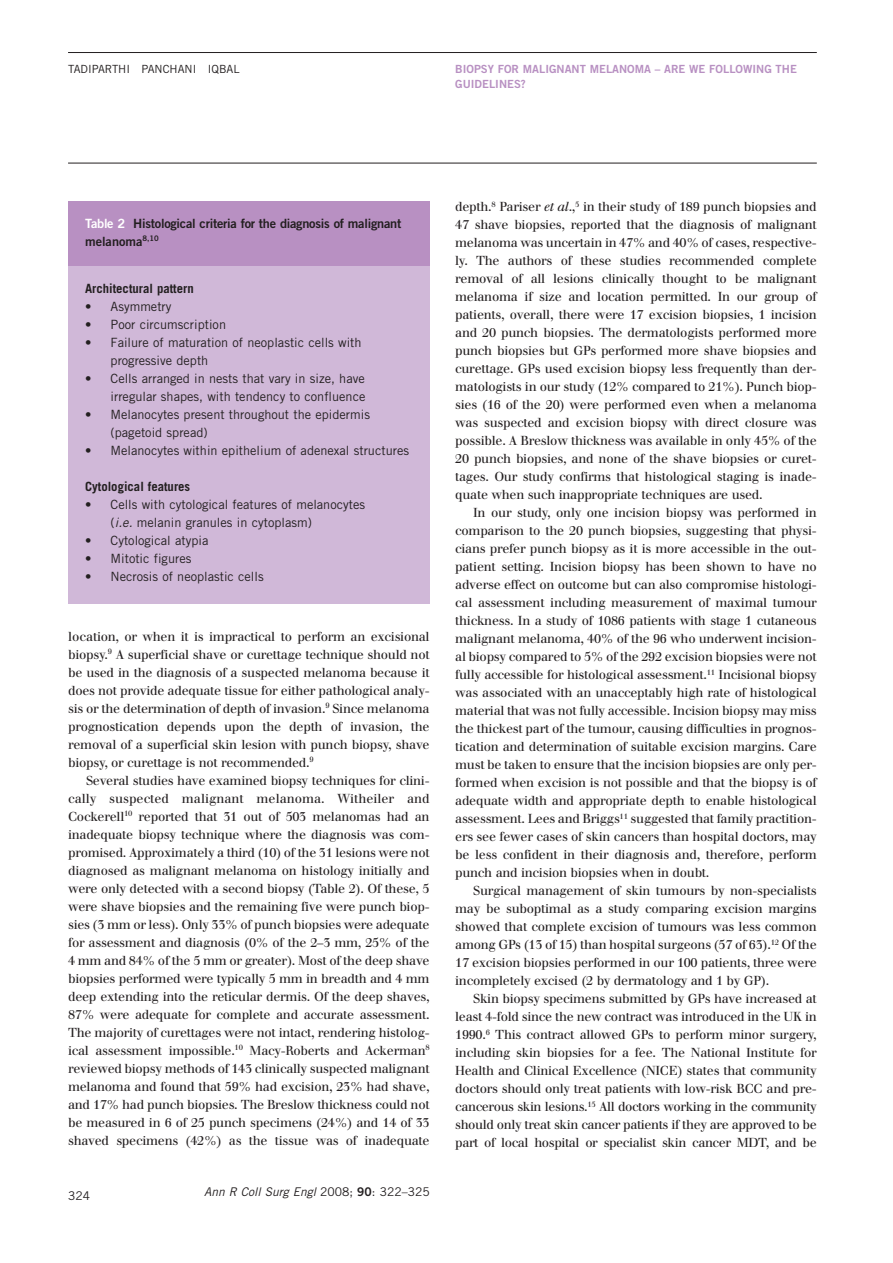
<style>
.page{position:relative;width:893px;height:1263px;background:#fff}
.page>*{position:absolute;margin:0;border:0;box-sizing:border-box;transform-origin:0 0}
.t1{font:12.75px/18px "Walbaum Roman OV JEDTTA";letter-spacing:-.02em;color:#231f20;text-align:justify}
.t2{font:12.75px/18px "Trade Gothic OV HEDTTA";color:#231f20}
.t3{font:12.75px/18px "Trade Gothic Bold Two OV IEDTTA";letter-spacing:-.02em;color:#231f20}
.t4{font:12.75px "Trade Gothic Bold OV MEDTTA";color:#231f20}
.t5{font:12px "Trade Gothic Oblique OV GEDTTA";color:#231f20}
.t6{font:12px "Trade Gothic OV HEDTTA";color:#231f20}
.t7{font:11.25px/15px "Trade Gothic Bold Two OV IEDTTA";color:#b890c2}
.t8{font:11.25px "Trade Gothic OV HEDTTA";color:#231f20}
.s1{color:#fff}
.s2{font-family:"Trade Gothic Oblique OV GEDTTA"}
.s3{font-family:"Trade Gothic OV HEDTTA"}
.s4{font-family:"Trade Gothic Bold Two OV IEDTTA"}
.s5{font-family:"Walbaum Italic OV KEDTTA"}
</style>
<div class="page">
<hr style="left:68px;top:163px;width:748px;height:1px;background:#231f20">
<hr style="left:68px;top:52px;width:748px;height:1px;background:#231f20">
<div style="left:68px;top:266px;width:361px;height:338px;background:#d0b8d8"></div>
<div style="left:68px;top:201px;width:361px;height:65px;background:#b890c2"></div>
<p class="t8" style="left:68px;top:63px;width:173px">TADIPARTHI PANCHANI IQBAL</p>
<p class="t7" style="left:455px;top:62px;width:343px">BIOPSY FOR MALIGNANT MELANOMA – ARE WE FOLLOWING THE<br>GUIDELINES?</p>
<p class="t3" style="left:85px;top:214px;width:318px"><span class="s1">Table 2</span> Histological criteria for the diagnosis of malignant melanoma<sup>8,10</sup></p>
<p class="t4" style="left:85px;top:281px;width:110px">Architectural pattern</p>
<p class="t2" style="left:85px;top:297px;width:88px">• Asymmetry</p>
<p class="t2" style="left:85px;top:315px;width:142px">• Poor circumscription</p>
<p class="t2" style="left:111px;top:333px;width:252px;text-indent:-26px">• Failure of maturation of neoplastic cells with progressive depth</p>
<p class="t2" style="left:85px;top:369px;width:282px;text-align:right">• Cells arranged in nests that vary in size, have irregular shapes, with tendency to confluence</p>
<p class="t2" style="left:111px;top:405px;width:261px;text-indent:-26px">• Melanocytes present throughout the epidermis (pagetoid spread)</p>
<p class="t2" style="left:85px;top:441px;width:325px">• Melanocytes within epithelium of adenexal structures</p>
<p class="t4" style="left:85px;top:479px;width:107px">Cytological features</p>
<p class="t2" style="left:111px;top:495px;width:256px;text-indent:-26px">• Cells with cytological features of melanocytes (<span class="s2">i.e.</span> melanin granules in cytoplasm)</p>
<p class="t2" style="left:85px;top:531px;width:125px">• Cytological atypia</p>
<p class="t2" style="left:85px;top:549px;width:108px">• Mitotic figures</p>
<p class="t2" style="left:85px;top:567px;width:180px">• Necrosis of neoplastic cells</p>
<p class="t1" style="left:68px;top:627px;width:363px">location, or when it is impractical to perform an excisional biopsy.<sup>9</sup> A superficial shave or curettage technique should not be used in the diagnosis of a suspected melanoma because it does not provide adequate tissue for either pathological analy&shy;sis or the determination of depth of invasion.<sup>9</sup> Since melanoma prognostication depends upon the depth of invasion, the removal of a superficial skin lesion with punch biopsy, shave biopsy, or curettage is not recommended.<sup>9</sup></p>
<p class="t1" style="left:68px;top:771px;width:363px;text-indent:18px">Several studies have examined biopsy techniques for clini&shy;cally suspected malignant melanoma. Witheiler and Cockerell<sup>10</sup> reported that 31 out of 503 melanomas had an inadequate biopsy technique where the diagnosis was com&shy;promised. Approximately a third (10) of the 31 lesions were not diagnosed as malignant melanoma on histology initially and were only detected with a second biopsy (Table 2). Of these, 5 were shave biopsies and the remaining five were punch biop&shy;sies (3 mm or less). Only 33% of punch biopsies were adequate for assessment and diagnosis (0% of the 2–3 mm, 25% of the 4 mm and 84% of the 5 mm or greater). Most of the deep shave biopsies performed were typically 5 mm in breadth and 4 mm deep extending into the reticular dermis. Of the deep shaves, 87% were adequate for complete and accurate assessment.<br>The majority of curettages were not intact, rendering histolog&shy;ical assessment impossible.<sup>10</sup> Macy-Roberts and Ackerman<sup>8 </sup>reviewed biopsy methods of 143 clinically suspected malignant melanoma and found that 59% had excision, 23% had shave, and 17% had punch biopsies. The Breslow thickness could not be measured in 6 of 25 punch specimens (24%) and 14 of 33 shaved specimens (42%) as the tissue was of inadequate</p>
<p class="t6" style="left:68px;top:1189px;width:23px">324</p>
<p class="t5" style="left:204px;top:1185px;width:227px">Ann R Coll Surg Engl <span class="s3">2008;</span> <span class="s4">90</span><span class="s3">: 322–325</span></p>
<p class="t1" style="left:455px;top:198px;width:363px">depth.<sup>8</sup> Pariser <span class="s5">et al</span>.,<sup>5</sup> in their study of 189 punch biopsies and 47 shave biopsies, reported that the diagnosis of malignant melanoma was uncertain in 47% and 40% of cases, respective&shy;ly. The authors of these studies recommended complete removal of all lesions clinically thought to be malignant melanoma if size and location permitted. In our group of patients, overall, there were 17 excision biopsies, 1 incision and 20 punch biopsies. The dermatologists performed more punch biopsies but GPs performed more shave biopsies and curettage. GPs used excision biopsy less frequently than der&shy;matologists in our study (12% compared to 21%). Punch biop&shy;sies (16 of the 20) were performed even when a melanoma was suspected and excision biopsy with direct closure was possible. A Breslow thickness was available in only 45% of the 20 punch biopsies, and none of the shave biopsies or curet&shy;tages. Our study confirms that histological staging is inade&shy;quate when such inappropriate techniques are used.</p>
<p class="t1" style="left:455px;top:504px;width:363px;text-indent:18px">In our study, only one incision biopsy was performed in comparison to the 20 punch biopsies, suggesting that physi&shy;cians prefer punch biopsy as it is more accessible in the out&shy;patient setting. Incision biopsy has been shown to have no adverse effect on outcome but can also compromise histologi&shy;cal assessment including measurement of maximal tumour thickness. In a study of 1086 patients with stage 1 cutaneous malignant melanoma, 40% of the 96 who underwent incision&shy;al biopsy compared to 5% of the 292 excision biopsies were not fully accessible for histological assessment.<sup>11</sup> Incisional biopsy was associated with an unacceptably high rate of histological material that was not fully accessible. Incision biopsy may miss the thickest part of the tumour, causing difficulties in prognos&shy;tication and determination of suitable excision margins. Care must be taken to ensure that the incision biopsies are only per&shy;formed when excision is not possible and that the biopsy is of adequate width and appropriate depth to enable histological assessment. Lees and Briggs<sup>11</sup> suggested that family practition&shy;ers see fewer cases of skin cancers than hospital doctors, may be less confident in their diagnosis and, therefore, perform punch and incision biopsies when in doubt.</p>
<p class="t1" style="left:455px;top:882px;width:363px;text-indent:18px">Surgical management of skin tumours by non-specialists may be suboptimal as a study comparing excision margins showed that complete excision of tumours was less common among GPs (13 of 15) than hospital surgeons (57 of 63).<sup>12</sup> Of the 17 excision biopsies performed in our 100 patients, three were incompletely excised (2 by dermatology and 1 by GP).</p>
<p class="t1" style="left:455px;top:990px;width:363px;text-indent:18px">Skin biopsy specimens submitted by GPs have increased at least 4-fold since the new contract was introduced in the UK in 1990.<sup>6</sup> This contract allowed GPs to perform minor surgery, including skin biopsies for a fee. The National Institute for Health and Clinical Excellence (NICE) states that community doctors should only treat patients with low-risk BCC and pre&shy;cancerous skin lesions.<sup>15</sup> All doctors working in the community should only treat skin cancer patients if they are approved to be part of local hospital or specialist skin cancer MDT, and be</p>
</div>
